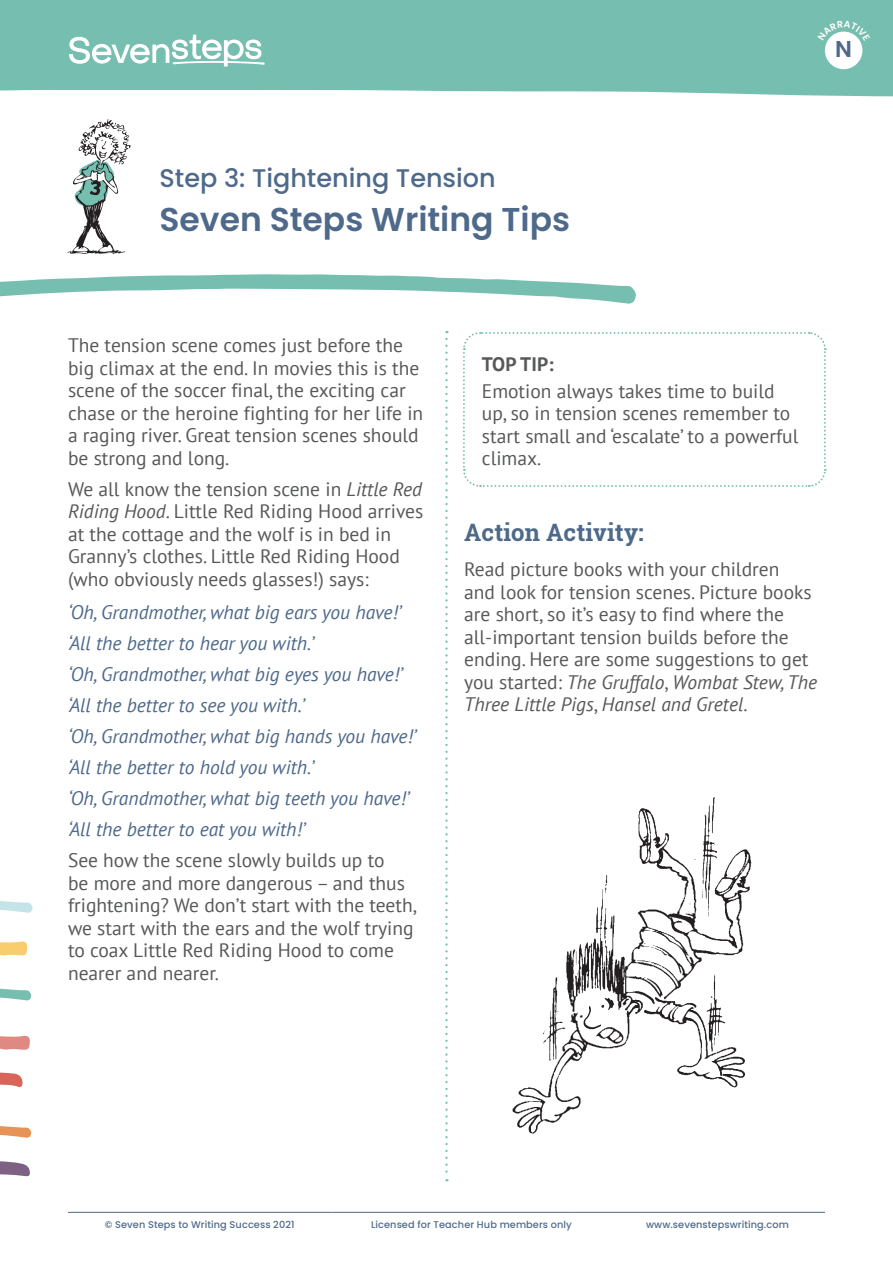
<style>
.page{position:relative;width:893px;height:1263px;background:#fff}
.page>*{position:absolute;margin:0;border:0;box-sizing:border-box;transform-origin:0 0}
.t1{font:600 33px "Poppins";color:#4e698a}
.t2{font:500 25.5px "Poppins";color:#4e698a}
.Head_A{font:700 24px "Roboto Slab";letter-spacing:.005em;color:#4e698a}
.t3{font:600 22.95px "Poppins";color:#4e698a}
.Lesson_Body{font:19.5px/22.5px "PT Sans";color:#57585a}
.Lesson_Blue_Italic_W{font:italic 19.5px "PT Sans";color:#4e698a}
.Lesson_Blue_Italic_W-2{font:19.5px/22.5px "PT Sans";color:#57585a}
.Side_Box_Bold{font:700 19.5px "PT Sans";letter-spacing:.005em;color:#57585a}
.t4{font:500 9.75px "Poppins";letter-spacing:.01em;color:#4e698a}
.s1{font-style:italic}
</style>
<div class="page">
<svg style="left:445px;top:339px;width:3px;height:842px"></svg>
<svg style="left:0;top:941px;width:27px;height:15px"></svg>
<svg style="left:0;top:1161px;width:30px;height:16px"></svg>
<svg style="left:0;top:1035px;width:30px;height:15px"></svg>
<svg style="left:0;top:1072px;width:23px;height:15px"></svg>
<svg style="left:0;top:901px;width:33px;height:12px"></svg>
<svg style="left:0;top:988px;width:32px;height:13px"></svg>
<svg style="left:0;top:1126px;width:32px;height:12px"></svg>
<svg style="left:0;top:274px;width:636px;height:30px"></svg>
<svg style="left:67px;top:119px;width:64px;height:135px"></svg>
<div style="left:0;top:0;width:893px;height:96px;background:#76beaf"></div>
<svg style="left:69px;top:35px;width:196px;height:32px"></svg>
<div style="left:825px;top:32px;width:37px;height:37px;background:#fff;border-radius:50%"></div>
<svg style="left:463px;top:332px;width:364px;height:155px"></svg>
<img style="left:512px;top:797px;width:240px;height:337px">
<hr style="left:68px;top:1212px;width:264px;height:1px;background:#4e698a">
<hr style="left:332px;top:1212px;width:242px;height:1px;background:#4e698a">
<hr style="left:574px;top:1212px;width:251px;height:1px;background:#4e698a">
<svg style="left:818px;top:21px;width:52px;height:20px"></svg>
<p class="t3" style="left:835px;top:36px;width:18px">N</p>
<h2 class="t2" style="left:159px;top:163px;width:338px">Step 3: Tightening Tension</h2>
<h1 class="t1" style="left:159px;top:200px;width:412px">Seven Steps Writing Tips</h1>
<p class="Lesson_Body" style="left:68px;top:334px;width:357px">The tension scene comes just before the big climax at the end. In movies this is the scene of the soccer final, the exciting car chase or the heroine fighting for her life in a raging river. Great tension scenes should be strong and long.</p>
<p class="Lesson_Body" style="left:68px;top:477px;width:357px">We all know the tension scene in <span class="s1">Little Red Riding Hood</span>. Little Red Riding Hood arrives at the cottage and the wolf is in bed in Granny’s clothes. Little Red Riding Hood (who obviously needs glasses!) says:</p>
<p class="Lesson_Blue_Italic_W" style="left:68px;top:600px;width:335px">‘Oh, Grandmother, what big ears you have!’</p>
<p class="Lesson_Blue_Italic_W" style="left:68px;top:631px;width:248px">‘All the better to hear you with.’</p>
<p class="Lesson_Blue_Italic_W" style="left:68px;top:662px;width:336px">‘Oh, Grandmother, what big eyes you have!’</p>
<p class="Lesson_Blue_Italic_W" style="left:68px;top:693px;width:238px">‘All the better to see you with.’</p>
<p class="Lesson_Blue_Italic_W" style="left:68px;top:724px;width:350px">‘Oh, Grandmother, what big hands you have!’</p>
<p class="Lesson_Blue_Italic_W" style="left:68px;top:755px;width:248px">‘All the better to hold you with.’</p>
<p class="Lesson_Blue_Italic_W" style="left:68px;top:786px;width:343px">‘Oh, Grandmother, what big teeth you have!’</p>
<p class="Lesson_Blue_Italic_W" style="left:68px;top:817px;width:239px">‘All the better to eat you with!’</p>
<p class="Lesson_Blue_Italic_W-2" style="left:68px;top:848px;width:351px">See how the scene slowly builds up to<br>be more and more dangerous – and thus frightening? We don’t start with the teeth, we start with the ears and the wolf trying to coax Little Red Riding Hood to come nearer and nearer.</p>
<p class="Side_Box_Bold" style="left:482px;top:351px;width:73px">TOP TIP:</p>
<p class="Lesson_Body" style="left:482px;top:379px;width:318px">Emotion always takes time to build up, so in tension scenes remember to start small and ‘escalate’ to a powerful climax.</p>
<p class="Head_A" style="left:464px;top:516px;width:181px">Action Activity:</p>
<p class="Lesson_Body" style="left:464px;top:557px;width:354px">Read picture books with your children<br>and look for tension scenes. Picture books are short, so it’s easy to find where the all-important tension builds before the ending. Here are some suggestions to get you started: <span class="s1">The Gruffalo</span>, <span class="s1">Wombat Stew, The Three Little Pigs</span>, <span class="s1">Hansel and Gretel</span>.</p>
<p class="t4" style="left:105px;top:1219px;width:191px">© Seven Steps to Writing Success 2021</p>
<p class="t4" style="left:371px;top:1219px;width:202px">Licensed for Teacher Hub members only</p>
<p class="t4" style="left:646px;top:1219px;width:144px">www.sevenstepswriting.com</p>
</div>
